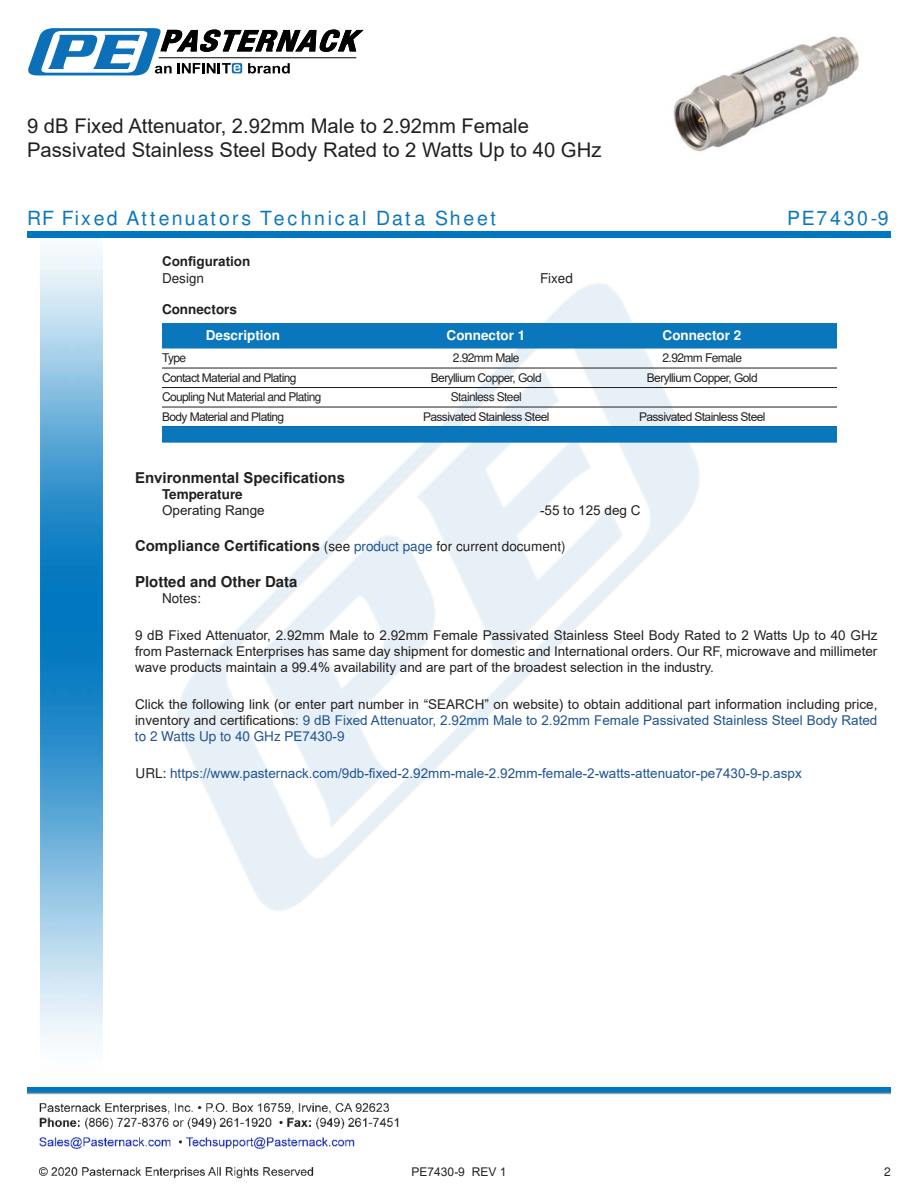
<style>
.page{position:relative;width:918px;height:1188px;background:#fff}
.page>*{position:absolute;margin:0;border:0;box-sizing:border-box;transform-origin:0 0}
.t1{font:20.25px/24.3px "Arial";color:#221f1f}
.t2{font:900 19.5px "Arial";letter-spacing:.14em;color:#0a77bd}
.t3{font:700 15px "Arial";color:#221f1f}
.t4{font:13.5px/16.2px "Arial";color:#221f1f;text-align:justify}
.t5{font:13.5px "Arial";color:#1f5392}
.t6{font:700 13.5px "Arial";color:#221f1f}
.t7{font:700 13.5px "Arial";color:#fff}
.t8{font:12px "Arial";letter-spacing:-.05em;color:#221f1f}
.t9{font:12px "Arial";color:#221f1f}
.s1{font-weight:400;font-size:13.5px}
.s2{font-weight:400;font-size:13.5px;color:#1f5392}
.s3{color:#1f5392}
.s4{color:#221f1f}
</style>
<div class="page">
<img style="left:39px;top:1103px;width:360px;height:76px">
<img style="left:102px;top:246px;width:719px;height:724px">
<img style="left:27px;top:1088px;width:864px;height:7px">
<img style="left:40px;top:237px;width:62px;height:804px">
<div style="left:27px;top:231px;width:864px;height:6px;background:#0177c0"></div>
<svg style="left:28px;top:28px;width:336px;height:47px"></svg>
<div style="left:162px;top:323px;width:675px;height:26px;background:#0a77bd"></div>
<hr style="left:162px;top:368px;width:675px;height:1px;background:#221f1f">
<hr style="left:162px;top:387px;width:675px;height:1px;background:#221f1f">
<hr style="left:162px;top:407px;width:675px;height:1px;background:#221f1f">
<div style="left:162px;top:426px;width:675px;height:17px;background:#0a77bd"></div>
<img style="left:673px;top:36px;width:186px;height:116px">
<h1 class="t1" style="left:27px;top:114px;width:576px">9 dB Fixed Attenuator, 2.92mm Male to 2.92mm Female<br>Passivated Stainless Steel Body Rated to 2 Watts Up to 40 GHz</h1>
<h2 class="t2" style="left:27px;top:207px;width:471px">RF Fixed Attenuators Technical Data Sheet</h2>
<h2 class="t2" style="left:787px;top:207px;width:103px">PE7430-9</h2>
<p class="t6" style="left:162px;top:252px;width:90px">Con昀椀guration</p>
<p class="t4" style="left:162px;top:271px;width:44px">Design</p>
<p class="t4" style="left:540px;top:271px;width:35px">Fixed</p>
<p class="t6" style="left:162px;top:304px;width:77px">Connectors</p>
<p class="t7" style="left:206px;top:330px;width:76px">Description</p>
<p class="t7" style="left:447px;top:330px;width:80px">Connector 1</p>
<p class="t7" style="left:663px;top:330px;width:80px">Connector 2</p>
<p class="t8" style="left:162px;top:353px;width:26px">Type</p>
<p class="t8" style="left:453px;top:353px;width:68px">2.92mm Male</p>
<p class="t8" style="left:663px;top:353px;width:81px">2.92mm Female</p>
<p class="t8" style="left:162px;top:369px;width:136px">Contact Material and Plating</p>
<p class="t8" style="left:431px;top:369px;width:112px">Beryllium Copper, Gold</p>
<p class="t8" style="left:647px;top:369px;width:112px">Beryllium Copper, Gold</p>
<p class="t8" style="left:162px;top:392px;width:161px">Coupling Nut Material and Plating</p>
<p class="t8" style="left:451px;top:392px;width:72px">Stainless Steel</p>
<p class="t8" style="left:162px;top:408px;width:124px">Body Material and Plating</p>
<p class="t8" style="left:423px;top:408px;width:128px">Passivated Stainless Steel</p>
<p class="t8" style="left:639px;top:408px;width:128px">Passivated Stainless Steel</p>
<p class="t3" style="left:135px;top:467px;width:212px">Environmental Speci昀椀cations</p>
<p class="t6" style="left:162px;top:489px;width:82px">Temperature</p>
<p class="t4" style="left:162px;top:502px;width:104px">Operating Range</p>
<p class="t4" style="left:540px;top:502px;width:102px">-55 to 125 deg C</p>
<p class="t3" style="left:135px;top:535px;width:432px">Compliance Certi昀椀cations <span class="s1">(see</span> <span class="s2">product page</span> <span class="s1">for current document)</span></p>
<p class="t3" style="left:135px;top:576px;width:164px">Plotted and Other Data</p>
<p class="t4" style="left:162px;top:592px;width:41px">Notes:</p>
<p class="t4" style="left:135px;top:627px;width:744px">9 dB Fixed Attenuator, 2.92mm Male to 2.92mm Female Passivated Stainless Steel Body Rated to 2 Watts Up to 40 GHz from Pasternack Enterprises has same day shipment for domestic and International orders. Our RF, microwave and millimeter wave products maintain a 99.4% availability and are part of the broadest selection in the industry.</p>
<p class="t4" style="left:135px;top:696px;width:744px">Click the following link (or enter part number in “SEARCH” on website) to obtain additional part information including price, inventory and certi昀椀cations: <span class="s3">9 dB Fixed Attenuator, 2.92mm Male to 2.92mm Female Passivated Stainless Steel Body Rated to 2 Watts Up to 40 GHz PE7430-9</span></p>
<p class="t5" style="left:136px;top:764px;width:668px"><span class="s4">URL:</span> https://www.pasternack.com/9db-昀椀xed-2.92mm-male-2.92mm-female-2-watts-attenuator-pe7430-9-p.aspx</p>
<p class="t9" style="left:412px;top:1163px;width:96px">PE7430-9 REV 1</p>
<p class="t8" style="left:884px;top:1167px;width:8px">2</p>
</div>
